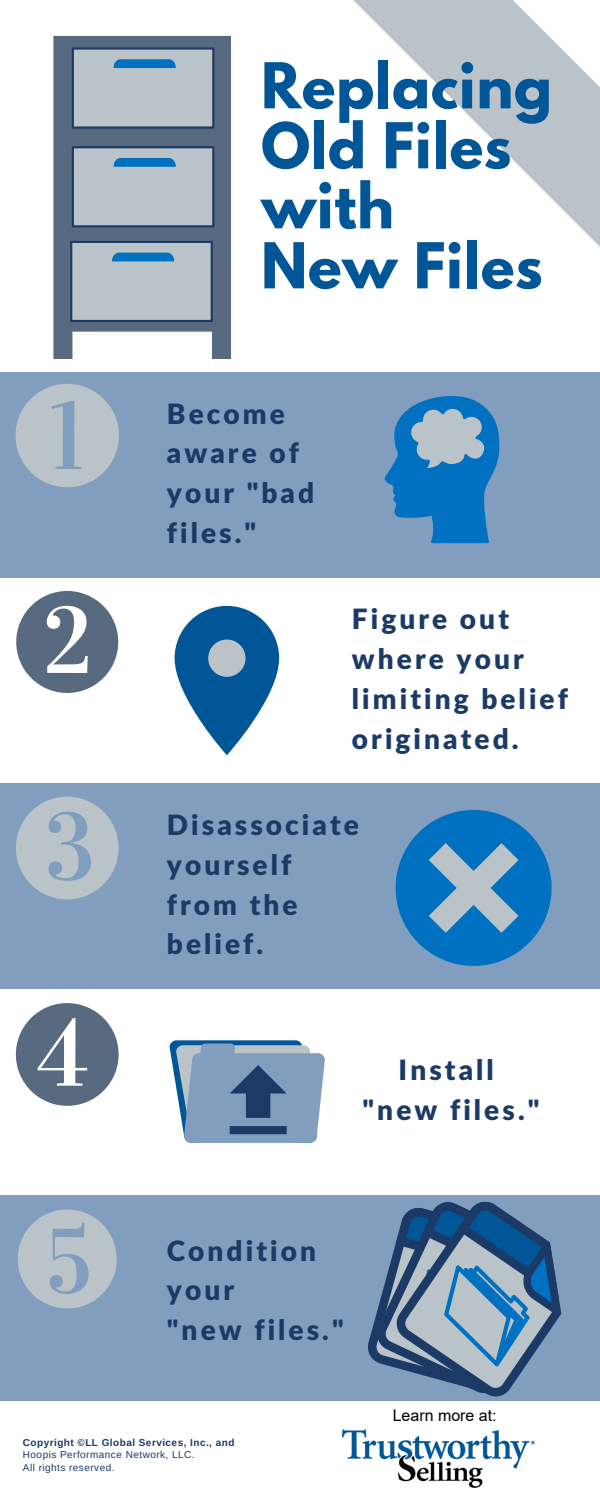
<style>
.page{position:relative;width:600px;height:1500px;background:#fff}
.page>*{position:absolute;margin:0;border:0;box-sizing:border-box;transform-origin:0 0}
.t1{font:700 56px/60px "League Spartan";letter-spacing:.01em;color:#005696}
.t2{font:900 28px/39.8px "Lato Latin";letter-spacing:.11em;color:#1b3a66}
.t3{font:16px "Arial";color:#000}
.t4{font:10px/12.8px "Arimo";letter-spacing:.045em;color:#1b3a66}
.t5{font:700 10px "Arimo";letter-spacing:.045em;color:#1b3a66}
</style>
<div class="page">
<svg style="left:353px;top:0;width:247px;height:247px"></svg>
<div style="left:0;top:372px;width:600px;height:205px;background:#819ebf"></div>
<div style="left:0;top:783px;width:600px;height:206px;background:#819ebf"></div>
<div style="left:0;top:1195px;width:600px;height:205px;background:#819ebf"></div>
<img style="left:343px;top:1430px;width:191px;height:58px">
<svg style="left:53px;top:36px;width:178px;height:323px;fill:#576a7f"></svg>
<svg style="left:70px;top:241px;width:143px;height:81px;background:#a4b4bf"></svg>
<svg style="left:72px;top:146px;width:142px;height:81px;background:#a5b5c0"></svg>
<svg style="left:72px;top:47px;width:142px;height:82px;background:#a4b4bf"></svg>
<svg style="left:15px;top:384px;width:104px;height:103px"></svg>
<svg style="left:16px;top:591px;width:102px;height:102px"></svg>
<svg style="left:16px;top:797px;width:103px;height:102px"></svg>
<svg style="left:16px;top:1003px;width:103px;height:103px"></svg>
<svg style="left:18px;top:1210px;width:99px;height:99px"></svg>
<svg style="left:384px;top:396px;width:115px;height:147px"></svg>
<svg style="left:175px;top:606px;width:104px;height:149px"></svg>
<svg style="left:396px;top:810px;width:156px;height:156px"></svg>
<svg style="left:170px;top:1040px;width:155px;height:103px;background:#7c98b8"></svg>
<svg style="left:390px;top:1394px;width:201px;height:7px"></svg>
<svg style="left:368px;top:1201px;width:194px;height:193px"></svg>
<h1 class="t1" style="left:261px;top:63px;width:293px">Replacing<br>Old Files with<br>New Files</h1>
<p class="t2" style="left:167px;top:393px;width:149px">Become aware of your "bad files."</p>
<p class="t2" style="left:352px;top:599px;width:218px">Figure out where your limiting belief originated.</p>
<p class="t2" style="left:167px;top:804px;width:194px">Disassociate yourself from the belief.</p>
<p class="t2" style="left:363px;top:1050px;width:178px;text-align:center">Install "new files."</p>
<p class="t2" style="left:167px;top:1230px;width:178px">Condition your<br>"new files."</p>
<p class="t5" style="left:23px;top:1436px;width:213px">Copyright ©LL Global Services, Inc., and</p>
<p class="t4" style="left:23px;top:1448px;width:173px">Hoopis Performance Network, LLC.<br>All rights reserved.</p>
<p class="t3" style="left:393px;top:1405px;width:106px">Learn more at:</p>
</div>
